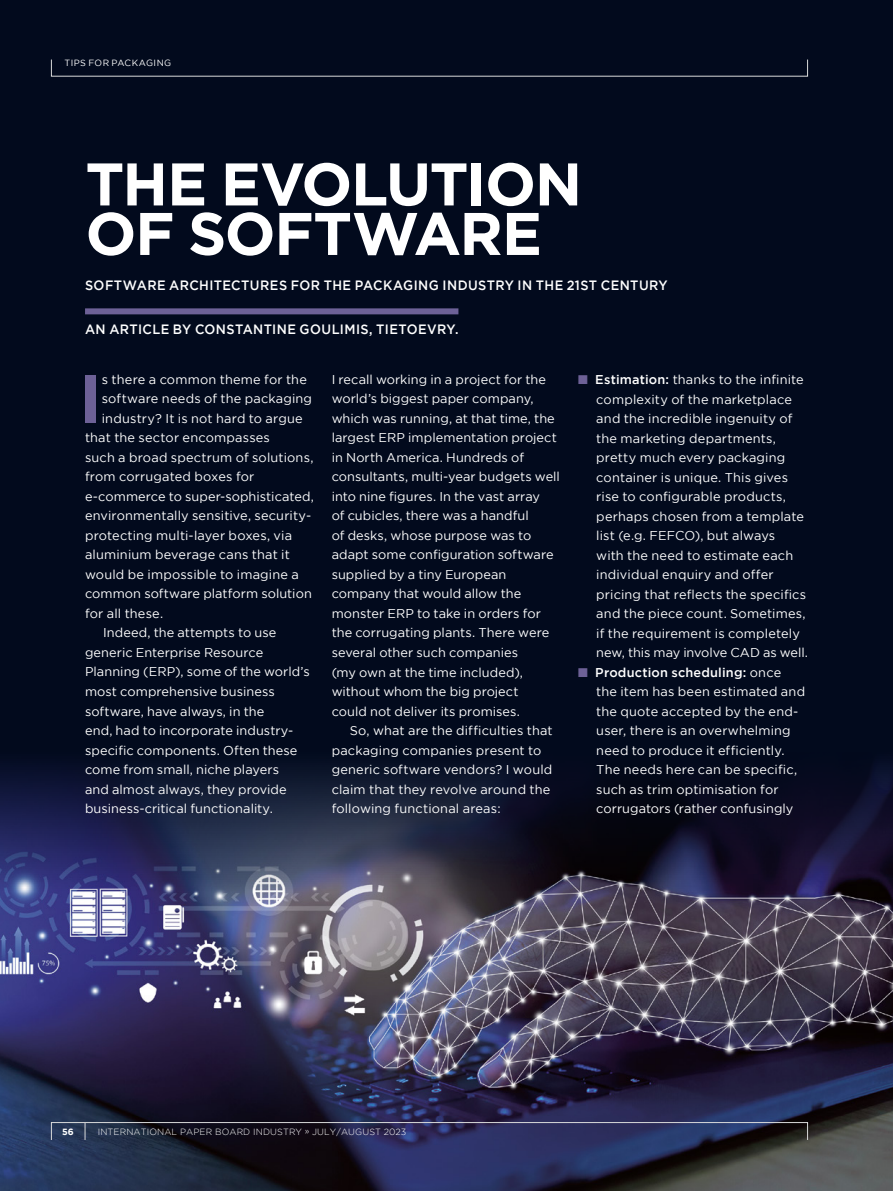
<style>
.page{position:relative;width:893px;height:1191px;background:#020a1d}
.page>*{position:absolute;margin:0;border:0;box-sizing:border-box;transform-origin:0 0}
.t1{font:700 68.4px "Gotham";color:#6d6197}
.t2{font:700 60px/49.5px "Gotham";letter-spacing:-.02em;color:#fff}
.t3{font:500 13.5px "Gotham";letter-spacing:.03em;color:#fff;scale:.95 1}
.t4{font:12.75px/19.5px "Gotham";letter-spacing:.005em;color:#fff}
.t5{font:300 9px "Gotham";letter-spacing:.015em;color:#fff}
.t6{font:9px "Gotham";letter-spacing:.05em;color:#fff}
.t7{font:700 9px "Gotham";color:#fff}
.s1{color:#6d6197}
.s2{font-weight:500}
</style>
<div class="page">
<img style="left:0;top:763px;width:893px;height:428px">
<div style="left:51px;top:1122px;width:757px;height:18px;border:1px solid #d9dada"></div>
<svg style="left:85px;top:1123px;width:1px;height:17px"></svg>
<div style="left:85px;top:308px;width:373px;height:6px;background:#6d6197"></div>
<p class="t6" style="left:65px;top:58px;width:108px">TIPS FOR PACKAGING</p>
<h2 class="t2" style="left:85px;top:158px;width:498px">THE EVOLUTION<br>OF SOFTWARE</h2>
<p class="t3" style="left:85px;top:277px;width:615px">SOFTWARE ARCHITECTURES FOR THE PACKAGING INDUSTRY IN THE 21ST CENTURY</p>
<p class="t3" style="left:85px;top:321px;width:395px">AN ARTICLE BY CONSTANTINE GOULIMIS, TIETOEVRY.</p>
<h1 class="t1" style="left:79px;top:359px;width:25px">I</h1>
<p class="t4" style="left:102px;top:369px;width:207px">s there a common theme for the</p>
<p class="t4" style="left:332px;top:369px;width:230px">I recall working in a project for the world’s biggest paper company, which was running, at that time, the largest ERP implementation project in North America. Hundreds of consultants, multi-year budgets well into nine figures. In the vast array<br>of cubicles, there was a handful<br>of desks, whose purpose was to adapt some configuration software supplied by a tiny European company that would allow the monster ERP to take in orders for the corrugating plants. There were several other such companies<br>(my own at the time included), without whom the big project<br>could not deliver its promises.</p>
<p class="t4" style="left:332px;top:720px;width:223px;text-indent:18px">So, what are the difficulties that packaging companies present to generic software vendors? I would claim that they revolve around the following functional areas:</p>
<p class="t4" style="left:596px;top:369px;width:213px;text-indent:-18px"><span class="s1">■</span> <span class="s2">Estimation:</span> thanks to the infinite complexity of the marketplace and the incredible ingenuity of the marketing departments, pretty much every packaging container is unique. This gives rise to configurable products, perhaps chosen from a template list (e.g. FEFCO), but always<br>with the need to estimate each individual enquiry and offer pricing that reflects the specifics and the piece count. Sometimes, if the requirement is completely new, this may involve CAD as well.</p>
<p class="t4" style="left:596px;top:662px;width:210px;text-indent:-18px"><span class="s1">■</span> <span class="s2">Production scheduling:</span> once the item has been estimated and the quote accepted by the end&shy;user, there is an overwhelming need to produce it efficiently.<br>The needs here can be specific, such as trim optimisation for corrugators (rather confusingly</p>
<p class="t4" style="left:102px;top:389px;width:212px">software needs of the packaging</p>
<p class="t4" style="left:102px;top:408px;width:202px">industry? It is not hard to argue</p>
<p class="t4" style="left:85px;top:428px;width:186px">that the sector encompasses</p>
<p class="t4" style="left:85px;top:447px;width:230px">such a broad spectrum of solutions,</p>
<p class="t4" style="left:85px;top:467px;width:171px">from corrugated boxes for</p>
<p class="t4" style="left:85px;top:486px;width:230px">e-commerce to super-sophisticated,</p>
<p class="t4" style="left:85px;top:506px;width:228px">environmentally sensitive, security-</p>
<p class="t4" style="left:85px;top:525px;width:209px">protecting multi-layer boxes, via</p>
<p class="t4" style="left:85px;top:545px;width:206px">aluminium beverage cans that it</p>
<p class="t4" style="left:85px;top:564px;width:215px">would be impossible to imagine a</p>
<p class="t4" style="left:85px;top:584px;width:228px">common software platform solution</p>
<p class="t4" style="left:85px;top:603px;width:80px">for all these.</p>
<p class="t4" style="left:103px;top:623px;width:175px">Indeed, the attempts to use</p>
<p class="t4" style="left:85px;top:642px;width:180px">generic Enterprise Resource</p>
<p class="t4" style="left:85px;top:662px;width:226px">Planning (ERP), some of the world’s</p>
<p class="t4" style="left:85px;top:681px;width:191px">most comprehensive business</p>
<p class="t4" style="left:85px;top:701px;width:181px">software, have always, in the</p>
<p class="t4" style="left:85px;top:720px;width:210px">end, had to incorporate industry-</p>
<p class="t4" style="left:85px;top:740px;width:214px">specific components. Often these</p>
<p class="t4" style="left:85px;top:759px;width:195px">come from small, niche players</p>
<p class="t4" style="left:85px;top:779px;width:203px">and almost always, they provide</p>
<p class="t4" style="left:85px;top:798px;width:189px">business-critical functionality.</p>
<p class="t7" style="left:62px;top:1126px;width:13px">56</p>
<p class="t5" style="left:98px;top:1126px;width:310px">INTERNATIONAL PAPER BOARD INDUSTRY » JULY/AUGUST 2023</p>
</div>
